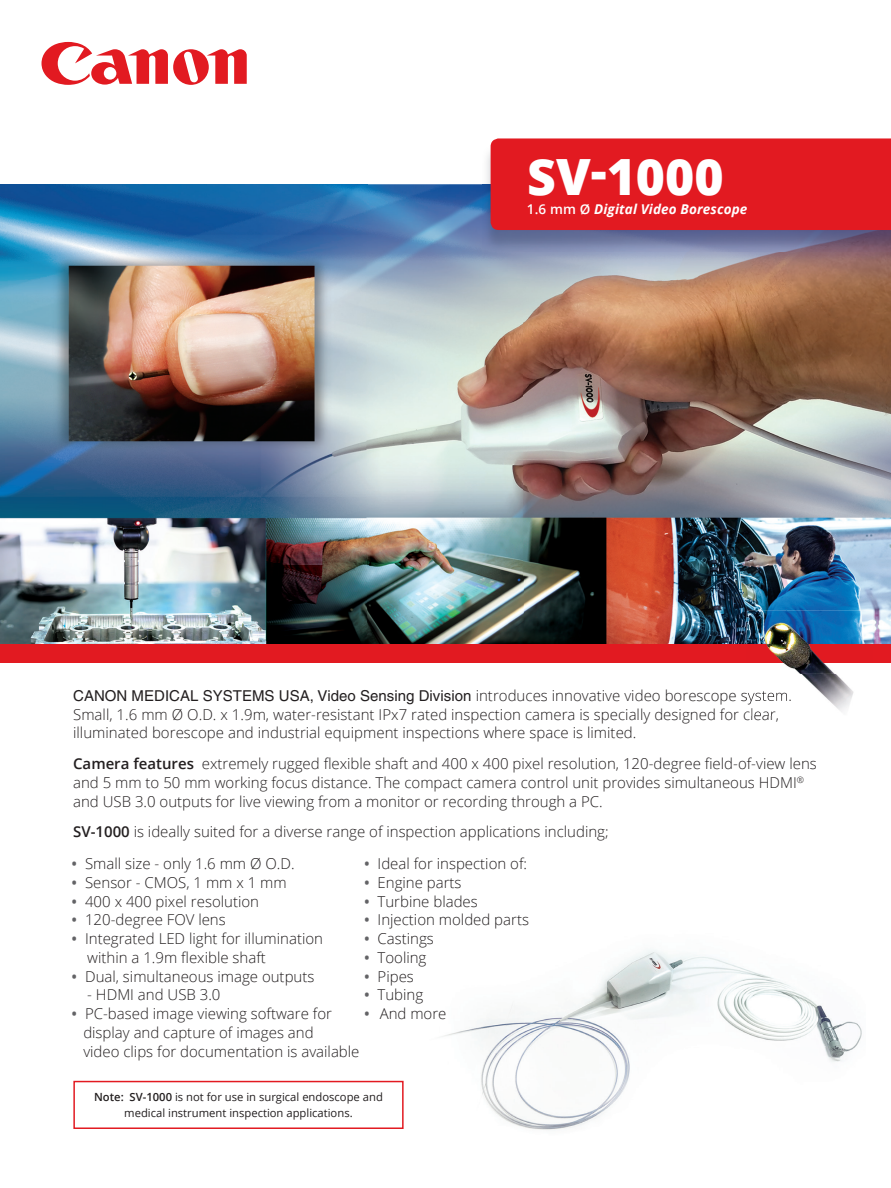
<style>
.page{position:relative;width:891px;height:1188px;background:#fff}
.page>*{position:absolute;margin:0;border:0;box-sizing:border-box;transform-origin:0 0}
.t1{font:800 49.95px "Open Sans";color:#fff}
.t2{font:300 15px/18.8px "Open Sans";color:#231f20}
.t3{font:15px "Helvetica";color:#231f20}
.t4{font:italic 700 13.5px "Open Sans";letter-spacing:.01em;color:#fff}
.t5{font:11.25px/16.5px "Open Sans";color:#231f20;text-align:center}
.s1{font-weight:600;font-style:normal}
.s2{font-family:"Open Sans";font-weight:300}
.s3{font-weight:600}
.s4{font-weight:600;color:#636366}
</style>
<div class="page">
<img style="left:444px;top:950px;width:418px;height:180px">
<img style="left:0;top:184px;width:524px;height:460px">
<img style="left:524px;top:252px;width:367px;height:324px">
<img style="left:524px;top:576px;width:262px;height:68px">
<img style="left:786px;top:576px;width:105px;height:49px">
<img style="left:873px;top:625px;width:18px;height:19px">
<svg style="left:42px;top:42px;width:205px;height:43px"></svg>
<img style="left:482px;top:144px;width:409px;height:108px">
<div style="left:491px;top:138px;width:400px;height:92px;background:#e21a21"></div>
<div style="left:0;top:644px;width:891px;height:19px;background:#e21a21"></div>
<img style="left:747px;top:611px;width:126px;height:101px">
<img style="left:747px;top:644px;width:126px;height:19px">
<img style="left:747px;top:689px;width:45px;height:15px">
<img style="left:747px;top:708px;width:32px;height:8px">
<div style="left:73px;top:1081px;width:331px;height:48px;border:2px solid #e21a21"></div>
<h1 class="t1" style="left:527px;top:139px;width:198px">SV-1000</h1>
<p class="t4" style="left:527px;top:199px;width:222px"><span class="s1">1.6 mm Ø</span> Digital Video Borescope</p>
<p class="t3" style="left:73px;top:687px;width:720px">CANON MEDICAL SYSTEMS USA, Video Sensing Division <span class="s2">introduces innovative video borescope system.</span></p>
<p class="t2" style="left:73px;top:704px;width:707px">Small, 1.6 mm Ø O.D. x 1.9m, water-resistant IPx7 rated inspection camera is specially designed for clear, illuminated borescope and industrial equipment inspections where space is limited.</p>
<p class="t2" style="left:73px;top:754px;width:745px"><span class="s3">Camera features</span> extremely rugged flexible shaft and 400 x 400 pixel resolution, 120-degree field-of-view lens and 5 mm to 50 mm working focus distance. The compact camera control unit provides simultaneous HDMI<sup>® </sup>and USB 3.0 outputs for live viewing from a monitor or recording through a PC.</p>
<p class="t2" style="left:73px;top:822px;width:537px"><span class="s3">SV-1000</span> is ideally suited for a diverse range of inspection applications including;</p>
<p class="t2" style="left:364px;top:854px;width:164px"><span class="s4">•</span> Ideal for inspection of:</p>
<p class="t2" style="left:364px;top:873px;width:99px"><span class="s4">•</span> Engine parts</p>
<p class="t2" style="left:364px;top:891px;width:115px"><span class="s4">•</span> Turbine blades</p>
<p class="t2" style="left:364px;top:910px;width:166px"><span class="s4">•</span> Injection molded parts</p>
<p class="t2" style="left:364px;top:929px;width:71px"><span class="s4">•</span> Castings</p>
<p class="t2" style="left:364px;top:948px;width:64px"><span class="s4">•</span> Tooling</p>
<p class="t2" style="left:364px;top:966px;width:51px"><span class="s4">•</span> Pipes</p>
<p class="t2" style="left:364px;top:985px;width:61px"><span class="s4">•</span> Tubing</p>
<p class="t2" style="left:364px;top:1004px;width:84px"><span class="s4">•</span> And more</p>
<p class="t2" style="left:72px;top:854px;width:225px"><span class="s4">•</span> Small size - only 1.6 mm Ø O.D.</p>
<p class="t2" style="left:72px;top:873px;width:217px"><span class="s4">•</span> Sensor - CMOS, 1 mm x 1 mm</p>
<p class="t2" style="left:72px;top:891px;width:189px"><span class="s4">•</span> 400 x 400 pixel resolution</p>
<p class="t2" style="left:72px;top:910px;width:156px"><span class="s4">•</span> 120-degree FOV lens</p>
<p class="t2" style="left:87px;top:929px;width:237px;text-indent:-16px"><span class="s4">•</span> Integrated LED light for illumination within a 1.9m flexible shaft</p>
<p class="t2" style="left:72px;top:966px;width:244px"><span class="s4">•</span> Dual, simultaneous image outputs</p>
<p class="t2" style="left:87px;top:985px;width:135px">- HDMI and USB 3.0</p>
<p class="t2" style="left:83px;top:1004px;width:278px;text-indent:-12px"><span class="s4">•</span> PC-based image viewing software for display and capture of images and<br>video clips for documentation is available</p>
<p class="t5" style="left:94px;top:1088px;width:290px"><span class="s3">Note: SV-1000</span> is not for use in surgical endoscope and medical instrument inspection applications.</p>
</div>
